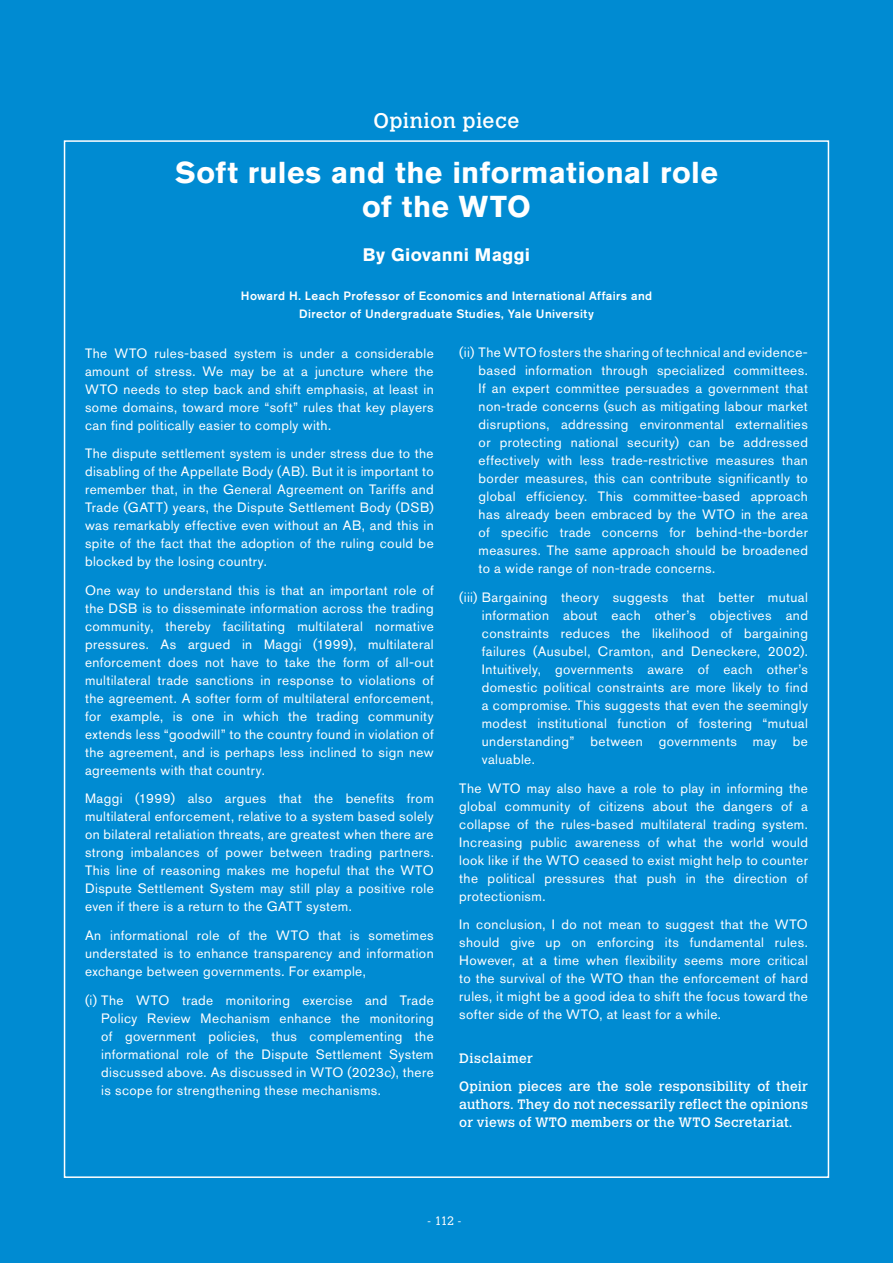
<style>
.page{position:relative;width:893px;height:1263px;background:#008bd2}
.page>*{position:absolute;margin:0;border:0;box-sizing:border-box;transform-origin:0 0}
.t1{font:700 30px/34.5px "Akzidenz Grotesk BE";letter-spacing:.015em;color:#fff;text-align:center}
.t2{font:21px "Calvert MT Std";letter-spacing:.02em;color:#fff}
.t3{font:700 18px "Akzidenz Grotesk BE";letter-spacing:.01em;color:#fff}
.t4{font:13.5px/18px "Akzidenz Grotesk BE";letter-spacing:.03em;color:#fff;text-align:justify}
.t5{font:13.5px/28.7px "Calvert MT Std";letter-spacing:.015em;color:#fff}
.t6{font:500 12px/18px "Akzidenz Grotesk BE";letter-spacing:.035em;color:#fff;text-align:center}
.t7{font:300 12px "Calvert MT Std";color:#fff}
</style>
<div class="page">
<h2 class="t2" style="left:373px;top:108px;width:148px">Opinion piece</h2>
<h1 class="t1" style="left:175px;top:155px;width:544px">Soft rules and the informational role of the WTO</h1>
<h3 class="t3" style="left:363px;top:244px;width:169px">By Giovanni Maggi</h3>
<p class="t6" style="left:241px;top:287px;width:413px">Howard H. Leach Professor of Economics and International Affairs and<br>Director of Undergraduate Studies, Yale University</p>
<p class="t4" style="left:85px;top:344px;width:350px">The WTO rules-based system is under a considerable amount of stress. We may be at a juncture where the WTO needs to step back and shift emphasis, at least in some domains, toward more “soft” rules that key players can find politically easier to comply with.</p>
<p class="t4" style="left:85px;top:444px;width:350px">The dispute settlement system is under stress due to the disabling of the Appellate Body (AB). But it is important to remember that, in the General Agreement on Tariffs and Trade (GATT) years, the Dispute Settlement Body (DSB) was remarkably effective even without an AB, and this in spite of the fact that the adoption of the ruling could be blocked by the losing country.</p>
<p class="t4" style="left:85px;top:581px;width:350px">One way to understand this is that an important role of the DSB is to disseminate information across the trading community, thereby facilitating multilateral normative pressures. As argued in Maggi (1999), multilateral enforcement does not have to take the form of all-out multilateral trade sanctions in response to violations of the agreement. A softer form of multilateral enforcement, for example, is one in which the trading community extends less “goodwill” to the country found in violation of the agreement, and is perhaps less inclined to sign new agreements with that country.</p>
<p class="t4" style="left:85px;top:790px;width:350px">Maggi (1999) also argues that the benefits from multilateral enforcement, relative to a system based solely on bilateral retaliation threats, are greatest when there are strong imbalances of power between trading partners.<br>This line of reasoning makes me hopeful that the WTO Dispute Settlement System may still play a positive role even if there is a return to the GATT system.</p>
<p class="t4" style="left:85px;top:926px;width:350px">An informational role of the WTO that is sometimes understated is to enhance transparency and information exchange between governments. For example,</p>
<p class="t4" style="left:101px;top:991px;width:334px;text-indent:-16px">(i) The WTO trade monitoring exercise and Trade Policy Review Mechanism enhance the monitoring of government policies, thus complementing the informational role of the Dispute Settlement System discussed above. As discussed in WTO (2023c), there is scope for strengthening these mechanisms.</p>
<p class="t4" style="left:479px;top:344px;width:331px;text-indent:-19px">(ii) The WTO fosters the sharing of technical and evidence&shy;based information through specialized committees.<br>If an expert committee persuades a government that non-trade concerns (such as mitigating labour market disruptions, addressing environmental externalities or protecting national security) can be addressed effectively with less trade-restrictive measures than border measures, this can contribute significantly to global efficiency. This committee-based approach has already been embraced by the WTO in the area of specific trade concerns for behind-the-border measures. The same approach should be broadened to a wide range of non-trade concerns.</p>
<p class="t4" style="left:482px;top:588px;width:328px;text-indent:-23px">(iii) Bargaining theory suggests that better mutual information about each other’s objectives and constraints reduces the likelihood of bargaining failures (Ausubel, Cramton, and Deneckere, 2002).<br>Intuitively, governments aware of each other’s domestic political constraints are more likely to find a compromise. This suggests that even the seemingly modest institutional function of fostering “mutual understanding” between governments may be valuable.</p>
<p class="t4" style="left:459px;top:779px;width:350px">The WTO may also have a role to play in informing the global community of citizens about the dangers of a collapse of the rules-based multilateral trading system.<br>Increasing public awareness of what the world would look like if the WTO ceased to exist might help to counter the political pressures that push in the direction of protectionism.</p>
<p class="t4" style="left:459px;top:915px;width:350px">In conclusion, I do not mean to suggest that the WTO should give up on enforcing its fundamental rules.<br>However, at a time when flexibility seems more critical to the survival of the WTO than the enforcement of hard rules, it might be a good idea to shift the focus toward the softer side of the WTO, at least for a while.</p>
<p class="t5" style="left:459px;top:1044px;width:350px">Disclaimer<br>Opinion pieces are the sole responsibility of their</p>
<p class="t5" style="left:459px;top:1096px;width:350px;line-height:18px">authors. They do not necessarily reflect the opinions or views of WTO members or the WTO Secretariat.</p>
<p class="t7" style="left:427px;top:1214px;width:36px">- 112 -</p>
</div>
